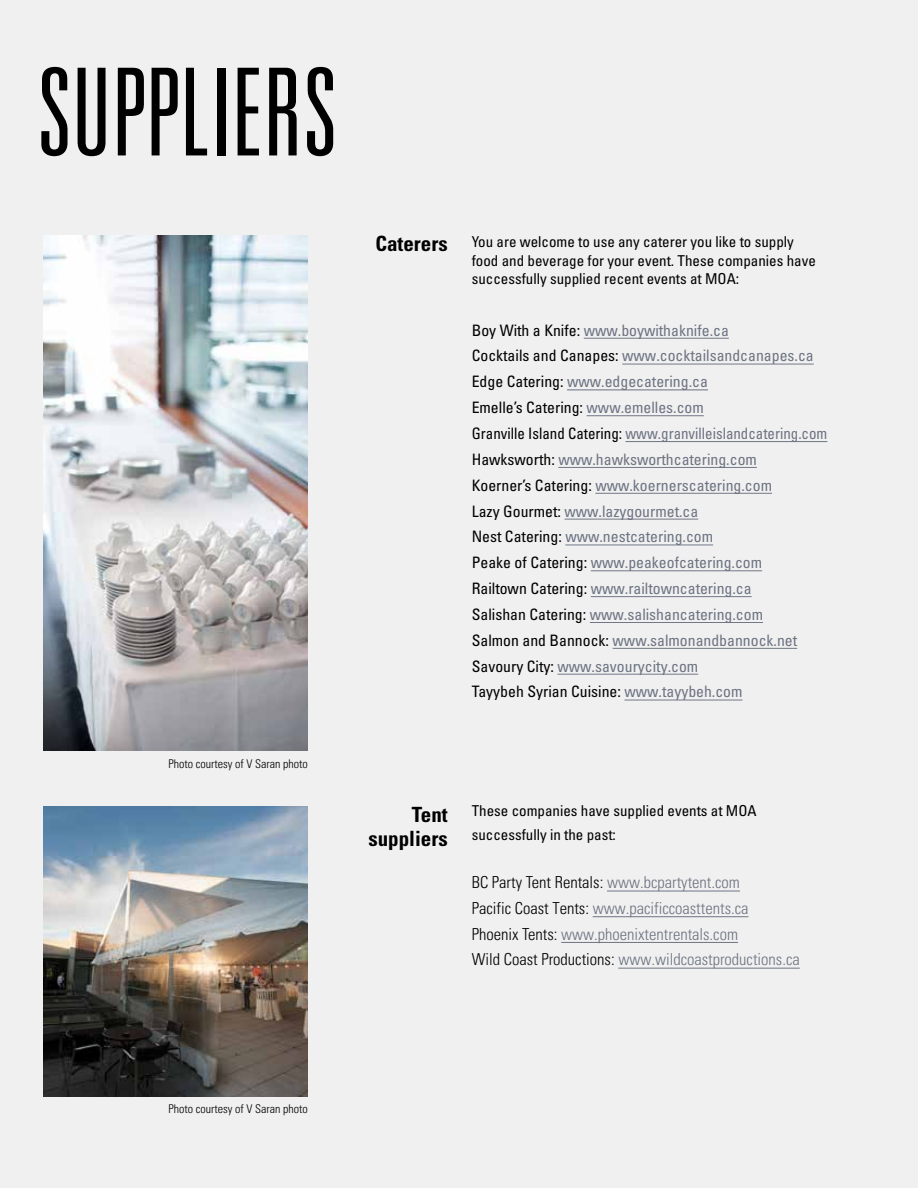
<style>
.page{position:relative;width:918px;height:1188px;background:#f1f0f0}
.page>*{position:absolute;margin:0;border:0;box-sizing:border-box;transform-origin:0 0}
.t1{font:121.5px "Univers LT Pro Light Ult Cond";color:#000}
.t2{font:700 condensed 21px/24px "Univers LT Pro";color:#000;text-align:right}
.t3{font:300 condensed 16.5px/25.7px "Univers LT Pro";color:#6c7483}
.t4{font:condensed 15.75px/25.8px "Univers LT Pro";color:#6c7483}
.t5{font:condensed 15px/19.5px "Univers LT Pro";color:#000}
.t6{font:300 condensed 12px "Univers LT Pro";color:#000}
.s1{color:#000}
</style>
<div class="page">
<hr style="left:618px;top:968px;width:182px;height:1px;background:#6c7483">
<hr style="left:561px;top:942px;width:177px;height:1px;background:#6c7483">
<hr style="left:593px;top:916px;width:155px;height:1px;background:#6c7483">
<hr style="left:607px;top:891px;width:133px;height:1px;background:#6c7483">
<hr style="left:624px;top:700px;width:119px;height:1px;background:#6c7483">
<hr style="left:557px;top:674px;width:141px;height:1px;background:#6c7483">
<hr style="left:613px;top:648px;width:184px;height:1px;background:#6c7483">
<hr style="left:590px;top:622px;width:173px;height:1px;background:#6c7483">
<hr style="left:591px;top:596px;width:161px;height:1px;background:#6c7483">
<hr style="left:591px;top:571px;width:171px;height:1px;background:#6c7483">
<hr style="left:565px;top:545px;width:148px;height:1px;background:#6c7483">
<hr style="left:564px;top:519px;width:134px;height:1px;background:#6c7483">
<hr style="left:595px;top:493px;width:177px;height:1px;background:#6c7483">
<hr style="left:558px;top:467px;width:199px;height:1px;background:#6c7483">
<hr style="left:625px;top:441px;width:202px;height:1px;background:#6c7483">
<hr style="left:587px;top:415px;width:117px;height:1px;background:#6c7483">
<hr style="left:567px;top:390px;width:141px;height:1px;background:#6c7483">
<hr style="left:622px;top:364px;width:192px;height:1px;background:#6c7483">
<hr style="left:584px;top:338px;width:145px;height:1px;background:#6c7483">
<img style="left:44px;top:236px;width:264px;height:515px">
<img style="left:44px;top:807px;width:264px;height:289px">
<h1 class="t1" style="left:38px;top:41px;width:301px">SUPPLIERS</h1>
<p class="t6" style="left:169px;top:756px;width:141px">Photo courtesy of V Saran photo</p>
<h2 class="t2" style="left:375px;top:231px;width:74px">Caterers</h2>
<p class="t5" style="left:472px;top:231px;width:346px">You are welcome to use any caterer you like to supply food and beverage for your event. These companies have</p>
<p class="t5" style="left:472px;top:269px;width:269px">successfully supplied recent events at MOA:</p>
<p class="t4" style="left:472px;top:317px;width:357px"><span class="s1">Boy With a Knife:</span> www.boywithaknife.ca<br><span class="s1">Cocktails and Canapes:</span> www.cocktailsandcanapes.ca <span class="s1">Edge Catering:</span> www.edgecatering.ca<br><span class="s1">Emelle’s Catering:</span> www.emelles.com<br><span class="s1">Granville Island Catering:</span> www.granvilleislandcatering.com <span class="s1">Hawksworth:</span> www.hawksworthcatering.com<br><span class="s1">Koerner’s Catering:</span> www.koernerscatering.com<br><span class="s1">Lazy Gourmet:</span> www.lazygourmet.ca<br><span class="s1">Nest Catering:</span> www.nestcatering.com<br><span class="s1">Peake of Catering:</span> www.peakeofcatering.com<br><span class="s1">Railtown Catering:</span> www.railtowncatering.ca<br><span class="s1">Salishan Catering:</span> www.salishancatering.com<br><span class="s1">Salmon and Bannock:</span> www.salmonandbannock.net <span class="s1">Savoury City:</span> www.savourycity.com<br><span class="s1">Tayybeh Syrian Cuisine:</span> www.tayybeh.com</p>
<h2 class="t2" style="left:368px;top:802px;width:81px">Tent suppliers</h2>
<p class="t5" style="left:472px;top:799px;width:286px;line-height:23.4px">These companies have supplied events at MOA successfully in the past:</p>
<p class="t3" style="left:472px;top:869px;width:330px"><span class="s1">BC Party Tent Rentals:</span> www.bcpartytent.com<br><span class="s1">Pacific Coast Tents:</span> www.pacificcoasttents.ca<br><span class="s1">Phoenix Tents:</span> www.phoenixtentrentals.com<br><span class="s1">Wild Coast Productions:</span> www.wildcoastproductions.ca</p>
<p class="t6" style="left:169px;top:1101px;width:141px">Photo courtesy of V Saran photo</p>
</div>
